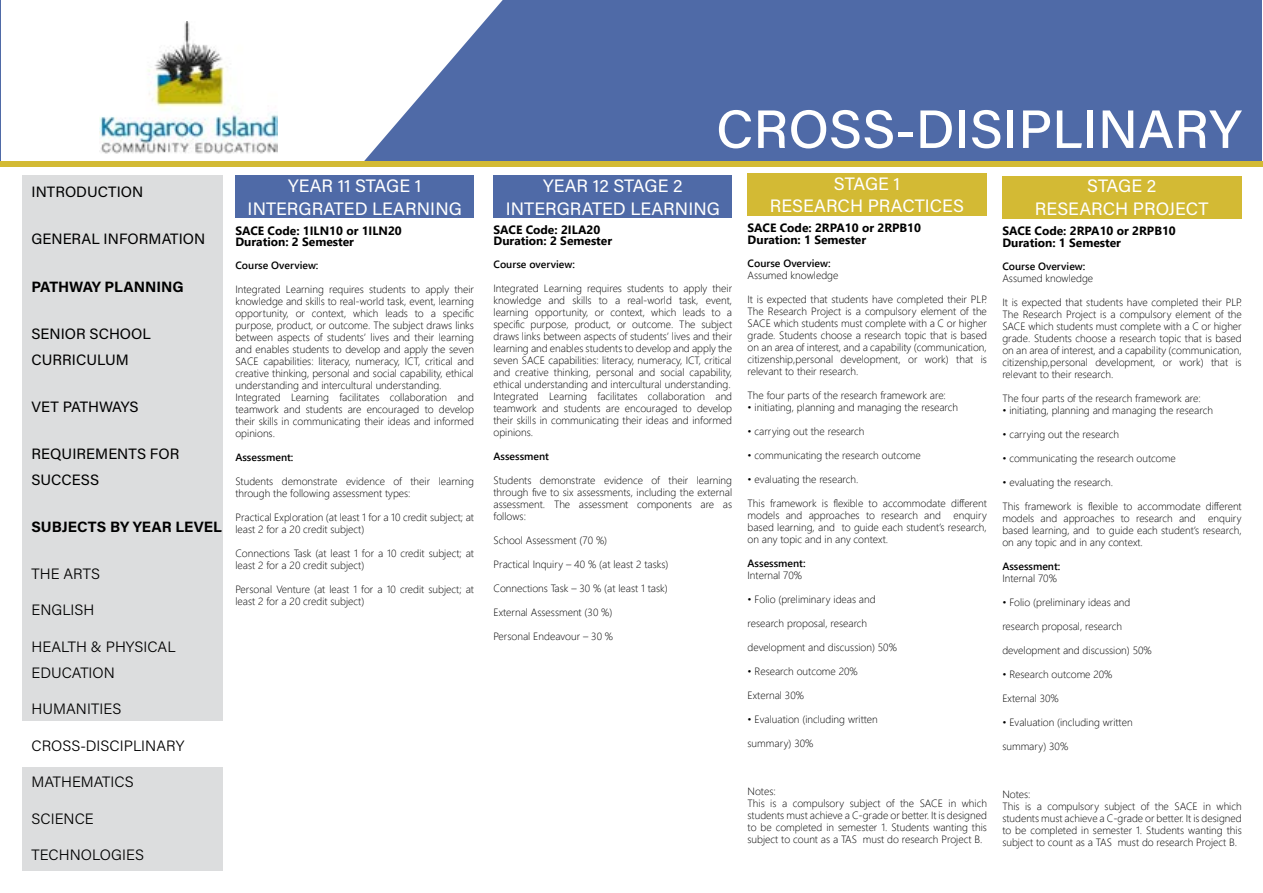
<style>
.page{position:relative;width:1263px;height:893px;background:#fff}
.page>*{position:absolute;margin:0;border:0;box-sizing:border-box;transform-origin:0 0}
.t1{font:54px "Acumin Variable Concept";letter-spacing:.02em;color:#fff}
.t2{font:18px/22.8px "Acumin Variable Concept";letter-spacing:.015em;color:#fff;text-align:center}
.t3{font:15px/25.8px "Acumin Variable Concept";letter-spacing:.01em;color:#000}
.t4{font:15px "Acumin Variable Concept";letter-spacing:.04em;color:#000}
.t5{font:700 12px/10.8px "Segoe UI";color:#000}
.t6{font:300 10.5px/12px "Segoe UI";color:#000}
.t7{font:600 10.5px "Segoe UI";color:#000}
</style>
<div class="page">
<div style="left:1px;top:1px;width:1261px;height:163px;background:#4f6aa7"></div>
<svg style="left:0;top:0;width:510px;height:176px;fill:#fff"></svg>
<div style="left:1px;top:1px;width:326px;height:206px;background:#fff"></div>
<div style="left:0;top:162px;width:1263px;height:5px;background:#d3ba34"></div>
<img style="left:100px;top:21px;width:177px;height:133px">
<div style="left:235px;top:176px;width:239px;height:42px;background:#4f6aa7"></div>
<div style="left:493px;top:175px;width:239px;height:43px;background:#4f6aa7"></div>
<div style="left:1002px;top:176px;width:239px;height:43px;background:#d3ba34"></div>
<div style="left:22px;top:176px;width:201px;height:695px;background:#dcddde"></div>
<div style="left:18px;top:721px;width:210px;height:45px;background:#fff"></div>
<div style="left:747px;top:173px;width:240px;height:43px;background:#d3ba34"></div>
<h3 class="t3" style="left:31px;top:179px;width:113px">INTRODUCTION</h3>
<h3 class="t3" style="left:31px;top:226px;width:175px">GENERAL INFORMATION</h3>
<h3 class="t3" style="left:31px;top:273px;width:153px">PATHWAY PLANNING</h3>
<h3 class="t3" style="left:31px;top:320px;width:121px">SENIOR SCHOOL<br>CURRICULUM</h3>
<h3 class="t3" style="left:31px;top:393px;width:108px">VET PATHWAYS</h3>
<h3 class="t3" style="left:31px;top:440px;width:149px">REQUIREMENTS FOR<br>SUCCESS</h3>
<h3 class="t4" style="left:31px;top:516px;width:191px">SUBJECTS BY YEAR LEVEL</h3>
<h3 class="t3" style="left:31px;top:560px;width:70px">THE ARTS</h3>
<h3 class="t3" style="left:31px;top:597px;width:64px">ENGLISH</h3>
<h3 class="t3" style="left:31px;top:633px;width:145px">HEALTH &amp; PHYSICAL<br>EDUCATION</h3>
<h3 class="t3" style="left:31px;top:696px;width:91px">HUMANITIES</h3>
<h3 class="t3" style="left:31px;top:732px;width:154px">CROSS-DISCIPLINARY</h3>
<h3 class="t3" style="left:31px;top:769px;width:104px">MATHEMATICS</h3>
<h3 class="t3" style="left:31px;top:805px;width:64px">SCIENCE</h3>
<h3 class="t3" style="left:31px;top:842px;width:114px">TECHNOLOGIES</h3>
<h1 class="t1" style="left:716px;top:92px;width:526px">CROSS-DISIPLINARY</h1>
<h2 class="t2" style="left:770px;top:171px;width:195px">STAGE 1<br>RESEARCH PRACTICES</h2>
<h2 class="t2" style="left:248px;top:173px;width:215px">YEAR 11 STAGE 1<br>INTERGRATED LEARNING</h2>
<h2 class="t2" style="left:506px;top:174px;width:215px">YEAR 12 STAGE 2<br>INTERGRATED LEARNING</h2>
<h2 class="t2" style="left:1035px;top:174px;width:175px">STAGE 2<br>RESEARCH PROJECT</h2>
<p class="t5" style="left:235px;top:225px;width:168px">SACE Code: 1ILN10 or 1ILN20<br>Duration: 2 Semester</p>
<p class="t7" style="left:235px;top:256px;width:85px">Course Overview:</p>
<p class="t6" style="left:235px;top:282px;width:240px">Integrated Learning requires students to apply their knowledge and skills to real-world task, event, learning opportunity, or context, which leads to a specific purpose, product, or outcome. The subject draws links between aspects of students’ lives and their learning and enables students to develop and apply the seven SACE capabilities: literacy, numeracy, ICT, critical and creative thinking, personal and social capability, ethical understanding and intercultural understanding.<br>Integrated Learning facilitates collaboration and teamwork and students are encouraged to develop their skills in communicating their ideas and informed opinions.</p>
<p class="t7" style="left:235px;top:448px;width:60px">Assessment:</p>
<p class="t6" style="left:235px;top:474px;width:240px">Students demonstrate evidence of their learning through the following assessment types:</p>
<p class="t6" style="left:235px;top:510px;width:240px">Practical Exploration (at least 1 for a 10 credit subject; at least 2 for a 20 credit subject)</p>
<p class="t6" style="left:235px;top:546px;width:240px">Connections Task (at least 1 for a 10 credit subject; at least 2 for a 20 credit subject)</p>
<p class="t6" style="left:235px;top:582px;width:240px">Personal Venture (at least 1 for a 10 credit subject; at least 2 for a 20 credit subject)</p>
<p class="t5" style="left:493px;top:224px;width:120px">SACE Code: 2ILA20<br>Duration: 2 Semester</p>
<p class="t7" style="left:493px;top:256px;width:83px">Course overview:</p>
<p class="t6" style="left:493px;top:282px;width:240px">Integrated Learning requires students to apply their knowledge and skills to a real-world task, event, learning opportunity, or context, which leads to a specific purpose, product, or outcome. The subject draws links between aspects of students’ lives and their learning and enables students to develop and apply the seven SACE capabilities: literacy, numeracy, ICT, critical and creative thinking, personal and social capability, ethical understanding and intercultural understanding.<br>Integrated Learning facilitates collaboration and teamwork and students are encouraged to develop their skills in communicating their ideas and informed opinions.</p>
<p class="t7" style="left:493px;top:448px;width:57px">Assessment</p>
<p class="t6" style="left:493px;top:474px;width:240px;text-align:justify">Students demonstrate evidence of their learning through five to six assessments, including the external assessment. The assessment components are as follows:</p>
<p class="t6" style="left:493px;top:534px;width:115px">School Assessment (70 %)</p>
<p class="t6" style="left:493px;top:558px;width:176px">Practical Inquiry – 40 % (at least 2 tasks)</p>
<p class="t6" style="left:493px;top:582px;width:176px">Connections Task – 30 % (at least 1 task)</p>
<p class="t6" style="left:493px;top:606px;width:120px">External Assessment (30 %)</p>
<p class="t6" style="left:493px;top:630px;width:121px">Personal Endeavour – 30 %</p>
<p class="t5" style="left:747px;top:222px;width:175px;line-height:12px">SACE Code: 2RPA10 or 2RPB10<br>Duration: 1 Semester</p>
<p class="t7" style="left:747px;top:255px;width:85px">Course Overview:</p>
<p class="t6" style="left:747px;top:269px;width:92px">Assumed knowledge</p>
<p class="t6" style="left:747px;top:293px;width:241px;text-align:justify">It is expected that students have completed their PLP.<br>The Research Project is a compulsory element of the SACE which students must complete with a C or higher grade. Students choose a research topic that is based on an area of interest, and a capability (communication, citizenship,personal development, or work) that is relevant to their research.</p>
<p class="t6" style="left:747px;top:389px;width:200px">The four parts of the research framework are:</p>
<p class="t6" style="left:747px;top:401px;width:212px">• initiating, planning and managing the research</p>
<p class="t6" style="left:747px;top:425px;width:118px">• carrying out the research</p>
<p class="t6" style="left:747px;top:449px;width:175px">• communicating the research outcome</p>
<p class="t6" style="left:747px;top:473px;width:112px">• evaluating the research.</p>
<p class="t6" style="left:747px;top:497px;width:241px;text-align:justify">This framework is flexible to accommodate different models and approaches to research and enquiry based learning, and to guide each student’s research, on any topic and in any context.</p>
<p class="t7" style="left:747px;top:555px;width:60px">Assessment:</p>
<p class="t6" style="left:747px;top:569px;width:56px">Internal 70%</p>
<p class="t6" style="left:747px;top:593px;width:130px">• Folio (preliminary ideas and</p>
<p class="t6" style="left:747px;top:617px;width:121px">research proposal, research</p>
<p class="t6" style="left:747px;top:641px;width:151px">development and discussion) 50%</p>
<p class="t6" style="left:747px;top:665px;width:112px">• Research outcome 20%</p>
<p class="t6" style="left:747px;top:689px;width:58px">External 30%</p>
<p class="t6" style="left:747px;top:713px;width:132px">• Evaluation (including written</p>
<p class="t6" style="left:747px;top:737px;width:67px">summary) 30%</p>
<p class="t6" style="left:747px;top:785px;width:241px">Notes:<br>This is a compulsory subject of the SACE in which students must achieve a C-grade or better. It is designed to be completed in semester 1. Students wanting this subject to count as a TAS must do research Project B.</p>
<p class="t5" style="left:1002px;top:225px;width:175px;line-height:12px">SACE Code: 2RPA10 or 2RPB10<br>Duration: 1 Semester</p>
<p class="t7" style="left:1002px;top:258px;width:85px">Course Overview:</p>
<p class="t6" style="left:1002px;top:272px;width:92px">Assumed knowledge</p>
<p class="t6" style="left:1002px;top:296px;width:241px;text-align:justify">It is expected that students have completed their PLP.<br>The Research Project is a compulsory element of the SACE which students must complete with a C or higher grade. Students choose a research topic that is based on an area of interest, and a capability (communication, citizenship,personal development, or work) that is relevant to their research.</p>
<p class="t6" style="left:1002px;top:392px;width:200px">The four parts of the research framework are:</p>
<p class="t6" style="left:1002px;top:404px;width:212px">• initiating, planning and managing the research</p>
<p class="t6" style="left:1002px;top:428px;width:118px">• carrying out the research</p>
<p class="t6" style="left:1002px;top:452px;width:175px">• communicating the research outcome</p>
<p class="t6" style="left:1002px;top:476px;width:112px">• evaluating the research.</p>
<p class="t6" style="left:1002px;top:500px;width:241px;text-align:justify">This framework is flexible to accommodate different models and approaches to research and enquiry based learning, and to guide each student’s research, on any topic and in any context.</p>
<p class="t7" style="left:1002px;top:558px;width:60px">Assessment:</p>
<p class="t6" style="left:1002px;top:572px;width:56px">Internal 70%</p>
<p class="t6" style="left:1002px;top:596px;width:130px">• Folio (preliminary ideas and</p>
<p class="t6" style="left:1002px;top:620px;width:121px">research proposal, research</p>
<p class="t6" style="left:1002px;top:644px;width:151px">development and discussion) 50%</p>
<p class="t6" style="left:1002px;top:668px;width:112px">• Research outcome 20%</p>
<p class="t6" style="left:1002px;top:692px;width:58px">External 30%</p>
<p class="t6" style="left:1002px;top:716px;width:132px">• Evaluation (including written</p>
<p class="t6" style="left:1002px;top:740px;width:67px">summary) 30%</p>
<p class="t6" style="left:1002px;top:788px;width:241px">Notes:<br>This is a compulsory subject of the SACE in which students must achieve a C-grade or better. It is designed to be completed in semester 1. Students wanting this subject to count as a TAS must do research Project B.</p>
</div>
